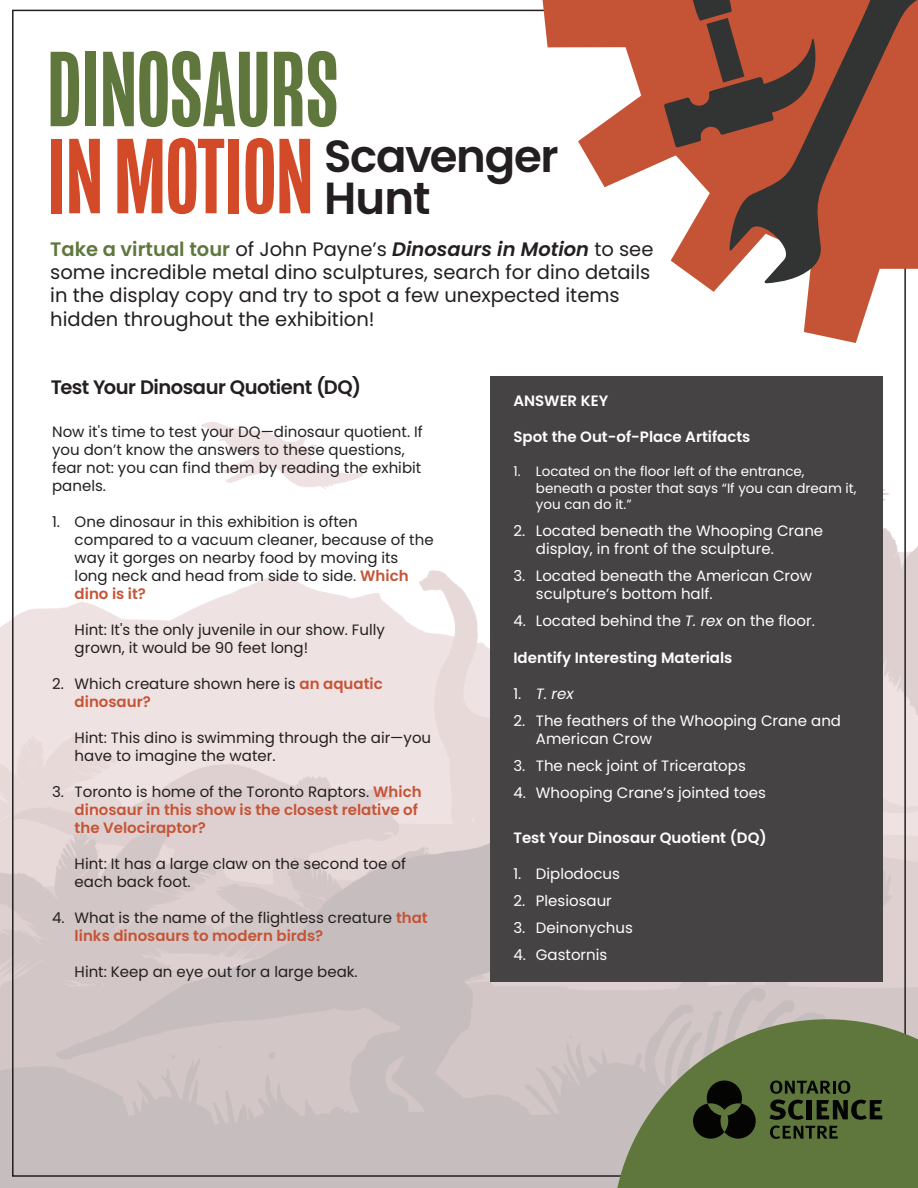
<style>
.page{position:relative;width:918px;height:1188px;background:#fff}
.page>*{position:absolute;margin:0;border:0;box-sizing:border-box;transform-origin:0 0}
.t1{font:500 109.5px "Mongoose";color:#5f773c}
.t2{font:500 109.5px "Mongoose";color:#d34a29}
.t3{font:600 45px/42px "Poppins";letter-spacing:-.03em;color:#231f20}
.t4{font:19.5px/23.4px "Poppins";color:#231f20}
.t5{font:600 19.5px "Poppins";letter-spacing:-.025em;color:#231f20}
.t6{font:15px/18px "Poppins";color:#231f20}
.t7{font:15px/18px "Poppins";color:#fff}
.t8{font:600 15px/18px "Poppins";color:#c55436}
.t9{font:600 15px "Poppins";color:#fff}
.t10{font:italic 15px "Poppins";color:#fff}
.t11{font:13.5px/16.2px "Poppins";color:#fff}
.s1{font-weight:600;color:#5f773c}
.s2{font-weight:600;font-style:italic}
.s3{font-weight:600;color:#c55436}
.s4{font-weight:400;color:#231f20}
.s5{font-style:italic}
.s6{font-style:normal}
</style>
<div class="page">
<img style="left:0;top:376px;width:918px;height:812px">
<svg style="left:542px;top:0;width:364px;height:343px"></svg>
<svg style="left:729px;top:176px;width:189px;height:107px;background:#a15e4c"></svg>
<svg style="left:603px;top:0;width:315px;height:176px;background:#a1533e"></svg>
<svg style="left:612px;top:1019px;width:306px;height:169px;background:#7a895d"></svg>
<svg style="left:770px;top:1081px;width:112px;height:58px;background:#415229"></svg>
<svg style="left:693px;top:1081px;width:63px;height:58px;background:#273219"></svg>
<div style="left:490px;top:376px;width:392px;height:605px;background:#464344"></div>
<h1 class="t1" style="left:47px;top:27px;width:293px">DINOSAURS</h1>
<h1 class="t2" style="left:47px;top:114px;width:268px">IN MOTION</h1>
<h2 class="t3" style="left:324px;top:135px;width:236px">Scavenger<br>Hunt</h2>
<h3 class="t4" style="left:50px;top:237px;width:605px"><span class="s1">Take a virtual tour</span> of John Payne’s <span class="s2">Dinosaurs in Motion</span> to see some incredible metal dino sculptures, search for dino details in the display copy and try to spot a few unexpected items hidden throughout the exhibition!</h3>
<h3 class="t5" style="left:51px;top:376px;width:312px">Test Your Dinosaur Quotient (DQ)</h3>
<p class="t6" style="left:52px;top:423px;width:372px">Now it's time to test your DQ—dinosaur quotient. If you don’t know the answers to these questions, fear not: you can find them by reading the exhibit panels.</p>
<p class="t6" style="left:75px;top:513px;width:361px;text-indent:-22px">1. One dinosaur in this exhibition is often compared to a vacuum cleaner, because of the way it gorges on nearby food by moving its long neck and head from side to side. <span class="s3">Which dino is it?</span></p>
<p class="t6" style="left:75px;top:621px;width:312px">Hint: It's the only juvenile in our show. Fully grown, it would be 90 feet long!</p>
<p class="t6" style="left:75px;top:675px;width:310px;text-indent:-22px">2. Which creature shown here is <span class="s3">an aquatic dinosaur?</span></p>
<p class="t6" style="left:75px;top:729px;width:358px">Hint: This dino is swimming through the air—you have to imagine the water.</p>
<p class="t8" style="left:75px;top:783px;width:348px;text-indent:-22px"><span class="s4">3. Toronto is home of the Toronto Raptors.</span> Which dinosaur in this show is the closest relative of the Velociraptor?</p>
<p class="t6" style="left:75px;top:855px;width:333px">Hint: It has a large claw on the second toe of each back foot.</p>
<p class="t6" style="left:75px;top:909px;width:355px;text-indent:-22px">4. What is the name of the flightless creature <span class="s3">that links dinosaurs to modern birds?</span></p>
<p class="t6" style="left:75px;top:963px;width:285px">Hint: Keep an eye out for a large beak.</p>
<p class="t9" style="left:513px;top:392px;width:96px">ANSWER KEY</p>
<p class="t9" style="left:513px;top:428px;width:239px">Spot the Out-of-Place Artifacts</p>
<p class="t11" style="left:536px;top:464px;width:322px;text-indent:-23px">1. Located on the floor left of the entrance, beneath a poster that says “If you can dream it, you can do it.”</p>
<p class="t7" style="left:536px;top:522px;width:289px;text-indent:-22px">2. Located beneath the Whooping Crane display, in front of the sculpture.</p>
<p class="t7" style="left:536px;top:567px;width:278px;text-indent:-22px">3. Located beneath the American Crow sculpture’s bottom half.</p>
<p class="t7" style="left:513px;top:612px;width:303px">4. Located behind the <span class="s5">T. rex</span> on the floor.</p>
<p class="t9" style="left:513px;top:649px;width:221px">Identify Interesting Materials</p>
<p class="t10" style="left:513px;top:685px;width:62px"><span class="s6">1.</span> T. rex</p>
<p class="t7" style="left:536px;top:712px;width:307px;text-indent:-22px">2. The feathers of the Whooping Crane and<br>American Crow</p>
<p class="t7" style="left:513px;top:757px;width:234px">3. The neck joint of Triceratops</p>
<p class="t7" style="left:513px;top:784px;width:254px">4. Whooping Crane’s jointed toes</p>
<p class="t9" style="left:513px;top:829px;width:255px">Test Your Dinosaur Quotient (DQ)</p>
<p class="t7" style="left:513px;top:865px;width:108px">1. Diplodocus</p>
<p class="t7" style="left:513px;top:892px;width:100px">2. Plesiosaur</p>
<p class="t7" style="left:513px;top:919px;width:121px">3. Deinonychus</p>
<p class="t7" style="left:513px;top:946px;width:95px">4. Gastornis</p>
</div>
